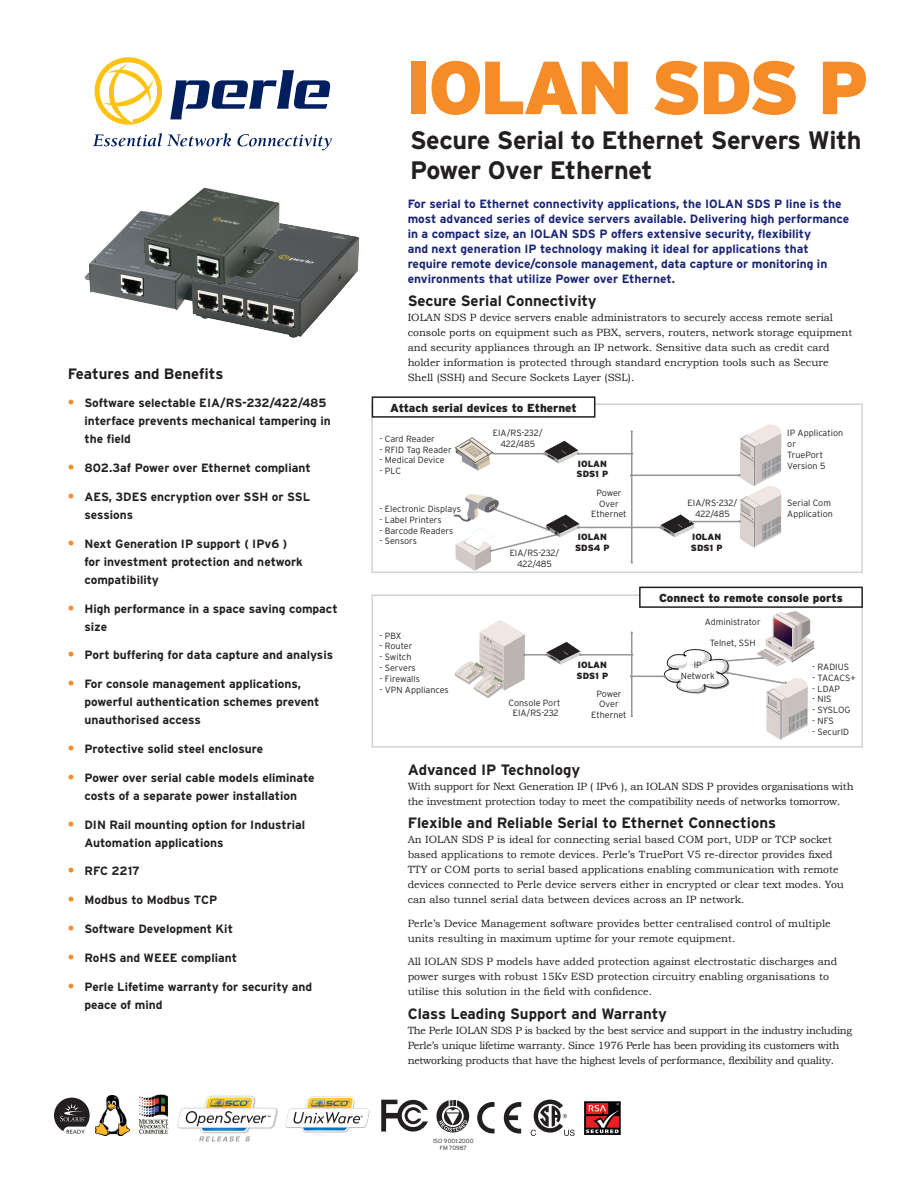
<style>
.page{position:relative;width:918px;height:1188px;background:#fff}
.page>*{position:absolute;margin:0;border:0;box-sizing:border-box;transform-origin:0 0}
.t1{font:900 75px "Interstate";letter-spacing:-.045em;color:#f68c27}
.t2{font:700 25.2px/30.3px "Interstate";letter-spacing:-.015em;color:#231f20}
.t3{font:700 15px "Interstate";color:#231f20}
.t4{font:700 12px/18px "Interstate";color:#231f20}
.t5{font:700 12px/15px "Interstate";color:#192575}
.t6{font:900 11.7px "Interstate";color:#231f20}
.t7{font:10.5px/15px "Bookman Old Style";color:#231f20}
.t8{font:10.5px/15px "Bookman Old Style";letter-spacing:-.025em;color:#231f20}
.t9{font:300 9px/10.8px "Interstate";color:#231f20;text-align:center}
.t10{font:900 9px/10.8px "Interstate";color:#231f20}
.t11{font:300 6px "Interstate";color:#231f20}
.s1{font-size:13.5px;color:#f68c27}
</style>
<div class="page">
<div style="left:372px;top:594px;width:491px;height:154px;border:2px solid #d1d2d4"></div>
<div style="left:371px;top:404px;width:492px;height:169px;border:2px solid #d1d2d4"></div>
<svg style="left:454px;top:424px;width:360px;height:316px"></svg>
<div style="left:372px;top:397px;width:223px;height:20px;background:#fff"></div>
<div style="left:372px;top:396px;width:223px;height:22px;border:2px solid #231f20"></div>
<div style="left:640px;top:587px;width:222px;height:20px;background:#fff"></div>
<div style="left:639px;top:587px;width:224px;height:21px;border:2px solid #231f20"></div>
<img style="left:85px;top:211px;width:106px;height:99px">
<img style="left:191px;top:223px;width:169px;height:115px">
<img style="left:142px;top:187px;width:138px;height:99px">
<img style="left:96px;top:1096px;width:34px;height:40px">
<img style="left:138px;top:1094px;width:31px;height:41px">
<img style="left:584px;top:1101px;width:36px;height:34px">
<img style="left:177px;top:1095px;width:101px;height:47px">
<img style="left:285px;top:1096px;width:85px;height:37px">
<svg style="left:504px;top:1102px;width:17px;height:31px"></svg>
<svg style="left:477px;top:1102px;width:18px;height:31px"></svg>
<svg style="left:531px;top:1100px;width:44px;height:36px"></svg>
<svg style="left:381px;top:1100px;width:47px;height:32px"></svg>
<svg style="left:54px;top:1098px;width:36px;height:36px"></svg>
<svg style="left:436px;top:1100px;width:33px;height:32px"></svg>
<svg style="left:170px;top:70px;width:161px;height:49px"></svg>
<svg style="left:95px;top:57px;width:67px;height:68px"></svg>
<svg style="left:93px;top:133px;width:138px;height:13px"></svg>
<svg style="left:237px;top:134px;width:95px;height:16px"></svg>
<p class="t3" style="left:68px;top:365px;width:157px">Features and Benefits</p>
<p class="t4" style="left:84px;top:394px;width:248px;text-indent:-16px"><span class="s1">•</span> Software selectable EIA/RS-232/422/485 interface prevents mechanical tampering in the field</p>
<p class="t4" style="left:68px;top:459px;width:244px"><span class="s1">•</span> 802.3af Power over Ethernet compliant</p>
<p class="t4" style="left:84px;top:488px;width:227px;text-indent:-16px"><span class="s1">•</span> AES, 3DES encryption over SSH or SSL sessions</p>
<p class="t4" style="left:84px;top:535px;width:220px;text-indent:-16px"><span class="s1">•</span> Next Generation IP support ( IPv6 ) for investment protection and network compatibility</p>
<p class="t4" style="left:84px;top:599px;width:255px;text-indent:-16px"><span class="s1">•</span> High performance in a space saving compact size</p>
<p class="t4" style="left:68px;top:646px;width:267px"><span class="s1">•</span> Port buffering for data capture and analysis</p>
<p class="t4" style="left:84px;top:675px;width:236px;text-indent:-16px"><span class="s1">•</span> For console management applications, powerful authentication schemes prevent unauthorised access</p>
<p class="t4" style="left:68px;top:740px;width:197px"><span class="s1">•</span> Protective solid steel enclosure</p>
<p class="t4" style="left:68px;top:769px;width:248px;text-align:center"><span class="s1">•</span> Power over serial cable models eliminate costs of a separate power installation</p>
<p class="t4" style="left:84px;top:815px;width:222px;text-indent:-16px"><span class="s1">•</span> DIN Rail mounting option for Industrial<br>Automation applications</p>
<p class="t4" style="left:68px;top:862px;width:73px"><span class="s1">•</span> RFC 2217</p>
<p class="t4" style="left:68px;top:891px;width:151px"><span class="s1">•</span> Modbus to Modbus TCP</p>
<p class="t4" style="left:68px;top:920px;width:167px"><span class="s1">•</span> Software Development Kit</p>
<p class="t4" style="left:68px;top:949px;width:171px"><span class="s1">•</span> RoHS and WEEE compliant</p>
<p class="t4" style="left:84px;top:977px;width:229px;text-indent:-16px"><span class="s1">•</span> Perle Lifetime warranty for security and peace of mind</p>
<p class="t1" style="left:405px;top:45px;width:465px">IOLAN SDS P</p>
<p class="t2" style="left:410px;top:125px;width:453px">Secure Serial to Ethernet Servers With<br>Power Over Ethernet</p>
<p class="t5" style="left:408px;top:196px;width:443px">For serial to Ethernet connectivity applications, the IOLAN SDS P line is the most advanced series of device servers available. Delivering high performance in a compact size, an IOLAN SDS P offers extensive security, flexibility<br>and next generation IP technology making it ideal for applications that require remote device/console management, data capture or monitoring in environments that utilize Power over Ethernet.</p>
<p class="t3" style="left:408px;top:293px;width:191px">Secure Serial Connectivity</p>
<p class="t7" style="left:408px;top:310px;width:446px">IOLAN SDS P device servers enable administrators to securely access remote serial console ports on equipment such as PBX, servers, routers, network storage equipment and security appliances through an IP network. Sensitive data such as credit card holder information is protected through standard encryption tools such as Secure Shell (SSH) and Secure Sockets Layer (SSL).</p>
<p class="t6" style="left:390px;top:401px;width:188px">Attach serial devices to Ethernet</p>
<p class="t9" style="left:380px;top:433px;width:57px">- Card Reader</p>
<p class="t9" style="left:380px;top:444px;width:74px">- RFID Tag Reader</p>
<p class="t9" style="left:380px;top:455px;width:66px">- Medical Device</p>
<p class="t9" style="left:380px;top:466px;width:23px">- PLC</p>
<p class="t9" style="left:380px;top:503px;width:83px">- Electronic Displays</p>
<p class="t9" style="left:380px;top:514px;width:64px">- Label Printers</p>
<p class="t9" style="left:380px;top:525px;width:75px">- Barcode Readers</p>
<p class="t9" style="left:380px;top:536px;width:39px">- Sensors</p>
<p class="t9" style="left:380px;top:630px;width:23px">- PBX</p>
<p class="t9" style="left:380px;top:641px;width:34px">- Router</p>
<p class="t9" style="left:380px;top:652px;width:33px">- Switch</p>
<p class="t9" style="left:380px;top:662px;width:38px">- Servers</p>
<p class="t9" style="left:380px;top:673px;width:42px">- Firewalls</p>
<p class="t9" style="left:380px;top:684px;width:71px">- VPN Appliances</p>
<p class="t9" style="left:493px;top:427px;width:51px">EIA/RS-232/</p>
<p class="t9" style="left:500px;top:438px;width:36px">422/485</p>
<p class="t9" style="left:510px;top:548px;width:51px">EIA/RS-232/</p>
<p class="t9" style="left:517px;top:558px;width:36px">422/485</p>
<p class="t10" style="left:577px;top:458px;width:33px">IOLAN<br>SDS1 P</p>
<p class="t9" style="left:591px;top:487px;width:37px">Power<br>Over<br>Ethernet</p>
<p class="t10" style="left:575px;top:532px;width:36px;text-align:center">IOLAN<br>SDS4 P</p>
<p class="t9" style="left:509px;top:697px;width:53px">Console Port</p>
<p class="t9" style="left:513px;top:708px;width:47px">EIA/RS-232</p>
<p class="t10" style="left:577px;top:659px;width:33px">IOLAN<br>SDS1 P</p>
<p class="t9" style="left:591px;top:688px;width:37px">Power<br>Over<br>Ethernet</p>
<p class="t9" style="left:688px;top:497px;width:51px">EIA/RS-232/</p>
<p class="t9" style="left:695px;top:508px;width:36px">422/485</p>
<p class="t10" style="left:691px;top:532px;width:33px">IOLAN<br>SDS1 P</p>
<p class="t9" style="left:787px;top:428px;width:57px;text-align:left">IP Application or<br>TruePort<br>Version 5</p>
<p class="t9" style="left:787px;top:497px;width:47px;text-align:left">Serial Com<br>Application</p>
<p class="t6" style="left:659px;top:591px;width:185px">Connect to remote console ports</p>
<p class="t9" style="left:705px;top:616px;width:57px">Administrator</p>
<p class="t9" style="left:710px;top:638px;width:47px">Telnet, SSH</p>
<p class="t9" style="left:812px;top:661px;width:38px">- RADIUS</p>
<p class="t9" style="left:812px;top:672px;width:45px">- TACACS+</p>
<p class="t9" style="left:812px;top:683px;width:29px">- LDAP</p>
<p class="t9" style="left:812px;top:694px;width:21px">- NIS</p>
<p class="t9" style="left:812px;top:704px;width:40px">- SYSLOG</p>
<p class="t9" style="left:812px;top:715px;width:23px">- NFS</p>
<p class="t9" style="left:812px;top:726px;width:38px">- SecurID</p>
<p class="t9" style="left:694px;top:659px;width:10px">IP</p>
<p class="t9" style="left:681px;top:670px;width:35px">Network</p>
<p class="t3" style="left:408px;top:761px;width:174px">Advanced IP Technology</p>
<p class="t7" style="left:408px;top:778px;width:448px">With support for Next Generation IP ( IPv6 ), an IOLAN SDS P provides organisations with the investment protection today to meet the compatibility needs of networks tomorrow.</p>
<p class="t3" style="left:408px;top:815px;width:370px">Flexible and Reliable Serial to Ethernet Connections</p>
<p class="t7" style="left:408px;top:832px;width:438px">An IOLAN SDS P is ideal for connecting serial based COM port, UDP or TCP socket based applications to remote devices. Perle’s TruePort V5 re-director provides fixed TTY or COM ports to serial based applications enabling communication with remote devices connected to Perle device servers either in encrypted or clear text modes. You can also tunnel serial data between devices across an IP network.</p>
<p class="t7" style="left:408px;top:916px;width:424px">Perle’s Device Management software provides better centralised control of multiple units resulting in maximum uptime for your remote equipment.</p>
<p class="t7" style="left:408px;top:954px;width:431px">All IOLAN SDS P models have added protection against electrostatic discharges and power surges with robust 15Kv ESD protection circuitry enabling organisations to utilise this solution in the field with confidence.</p>
<p class="t3" style="left:408px;top:1005px;width:261px">Class Leading Support and Warranty</p>
<p class="t8" style="left:408px;top:1023px;width:446px">The Perle IOLAN SDS P is backed by the best service and support in the industry including<br>Perle’s unique lifetime warranty. Since 1976 Perle has been providing its customers with networking products that have the highest levels of performance, flexibility and quality.</p>
<p class="t11" style="left:433px;top:1137px;width:42px">ISO 9001:2000</p>
<p class="t11" style="left:440px;top:1145px;width:29px">FM 70987</p>
</div>
